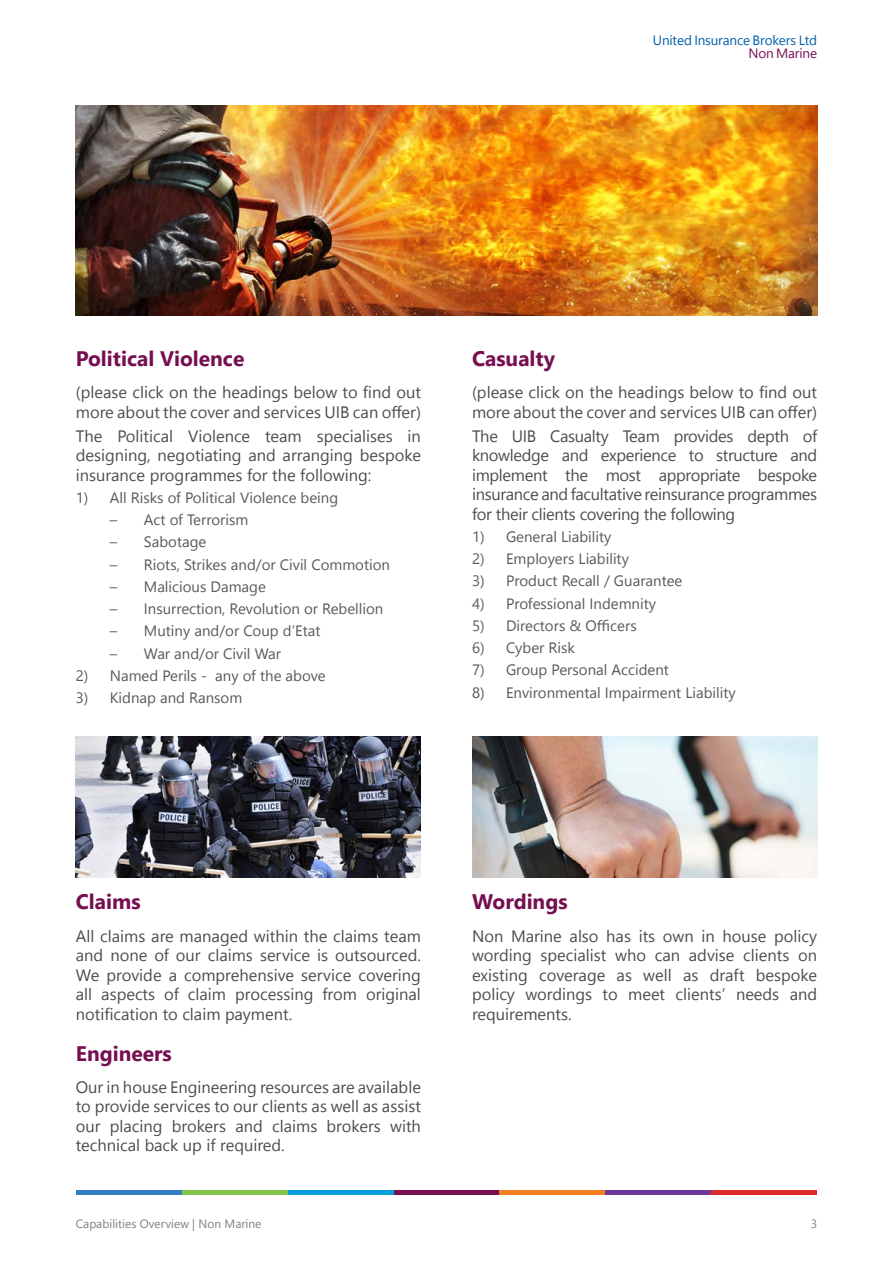
<style>
.page{position:relative;width:893px;height:1263px;background:#fff}
.page>*{position:absolute;margin:0;border:0;box-sizing:border-box;transform-origin:0 0}
.t1{font:700 21px "Segoe UI";color:#750f4f}
.t2{font:16.5px/19.5px "Segoe UI";color:#4d4d4d;text-align:justify}
.t3{font:15px "Segoe UI";color:#58595b}
.t4{font:13.5px "Segoe UI";letter-spacing:-.01em;color:#005faa}
.t5{font:13.5px "Segoe UI";letter-spacing:-.01em;color:#750f4f}
.t6{font:12px "Segoe UI";color:#808080}
</style>
<div class="page">
<hr style="left:76px;top:1190px;width:106px;height:4px;background:#327fc2">
<hr style="left:182px;top:1190px;width:106px;height:4px;background:#84c44c">
<hr style="left:288px;top:1190px;width:106px;height:4px;background:#04a0d9">
<hr style="left:394px;top:1190px;width:105px;height:4px;background:#750f4f">
<hr style="left:499px;top:1190px;width:106px;height:4px;background:#f57e21">
<hr style="left:605px;top:1190px;width:106px;height:4px;background:#703896">
<hr style="left:711px;top:1190px;width:106px;height:4px;background:#de2a2b">
<img style="left:76px;top:105px;width:741px;height:211px">
<img style="left:76px;top:737px;width:345px;height:140px">
<img style="left:472px;top:737px;width:345px;height:140px">
<p class="t4" style="left:653px;top:29px;width:166px">United Insurance Brokers Ltd</p>
<p class="t5" style="left:748px;top:43px;width:70px">Non Marine</p>
<p class="t1" style="left:76px;top:342px;width:170px">Political Violence</p>
<p class="t2" style="left:76px;top:382px;width:347px">(please click on the headings below to find out more about the cover and services UIB can offer)</p>
<p class="t2" style="left:76px;top:426px;width:347px">The Political Violence team specialises in designing, negotiating and arranging bespoke insurance programmes for the following:</p>
<p class="t3" style="left:76px;top:485px;width:264px">1) All Risks of Political Violence being</p>
<p class="t3" style="left:110px;top:508px;width:140px">– Act of Terrorism</p>
<p class="t3" style="left:110px;top:530px;width:98px">– Sabotage</p>
<p class="t3" style="left:110px;top:552px;width:282px">– Riots, Strikes and/or Civil Commotion</p>
<p class="t3" style="left:110px;top:574px;width:158px">– Malicious Damage</p>
<p class="t3" style="left:110px;top:597px;width:275px">– Insurrection, Revolution or Rebellion</p>
<p class="t3" style="left:110px;top:619px;width:212px">– Mutiny and/or Coup d’Etat</p>
<p class="t3" style="left:110px;top:641px;width:173px">– War and/or Civil War</p>
<p class="t3" style="left:76px;top:663px;width:251px">2) Named Perils - any of the above</p>
<p class="t3" style="left:76px;top:686px;width:168px">3) Kidnap and Ransom</p>
<p class="t1" style="left:472px;top:342px;width:85px">Casualty</p>
<p class="t2" style="left:472px;top:382px;width:347px">(please click on the headings below to find out more about the cover and services UIB can offer)</p>
<p class="t2" style="left:472px;top:426px;width:347px">The UIB Casualty Team provides depth of knowledge and experience to structure and implement the most appropriate bespoke insurance and facultative reinsurance programmes for their clients covering the following</p>
<p class="t3" style="left:472px;top:524px;width:141px">1) General Liability</p>
<p class="t3" style="left:472px;top:547px;width:158px">2) Employers Liability</p>
<p class="t3" style="left:472px;top:569px;width:212px">3) Product Recall / Guarantee</p>
<p class="t3" style="left:472px;top:591px;width:186px">4) Professional Indemnity</p>
<p class="t3" style="left:472px;top:613px;width:166px">5) Directors &amp; Officers</p>
<p class="t3" style="left:472px;top:636px;width:104px">6) Cyber Risk</p>
<p class="t3" style="left:472px;top:658px;width:198px">7) Group Personal Accident</p>
<p class="t3" style="left:472px;top:680px;width:265px">8) Environmental Impairment Liability</p>
<p class="t1" style="left:76px;top:885px;width:66px">Claims</p>
<p class="t2" style="left:76px;top:926px;width:347px">All claims are managed within the claims team and none of our claims service is outsourced.<br>We provide a comprehensive service covering all aspects of claim processing from original notification to claim payment.</p>
<p class="t1" style="left:76px;top:1036px;width:97px">Engineers</p>
<p class="t2" style="left:76px;top:1077px;width:347px">Our in house Engineering resources are available to provide services to our clients as well as assist our placing brokers and claims brokers with technical back up if required.</p>
<p class="t1" style="left:472px;top:885px;width:97px">Wordings</p>
<p class="t2" style="left:472px;top:926px;width:347px">Non Marine also has its own in house policy wording specialist who can advise clients on existing coverage as well as draft bespoke policy wordings to meet clients’ needs and requirements.</p>
<p class="t6" style="left:76px;top:1214px;width:187px">Capabilities Overview | Non Marine</p>
<p class="t6" style="left:811px;top:1214px;width:8px">3</p>
</div>
